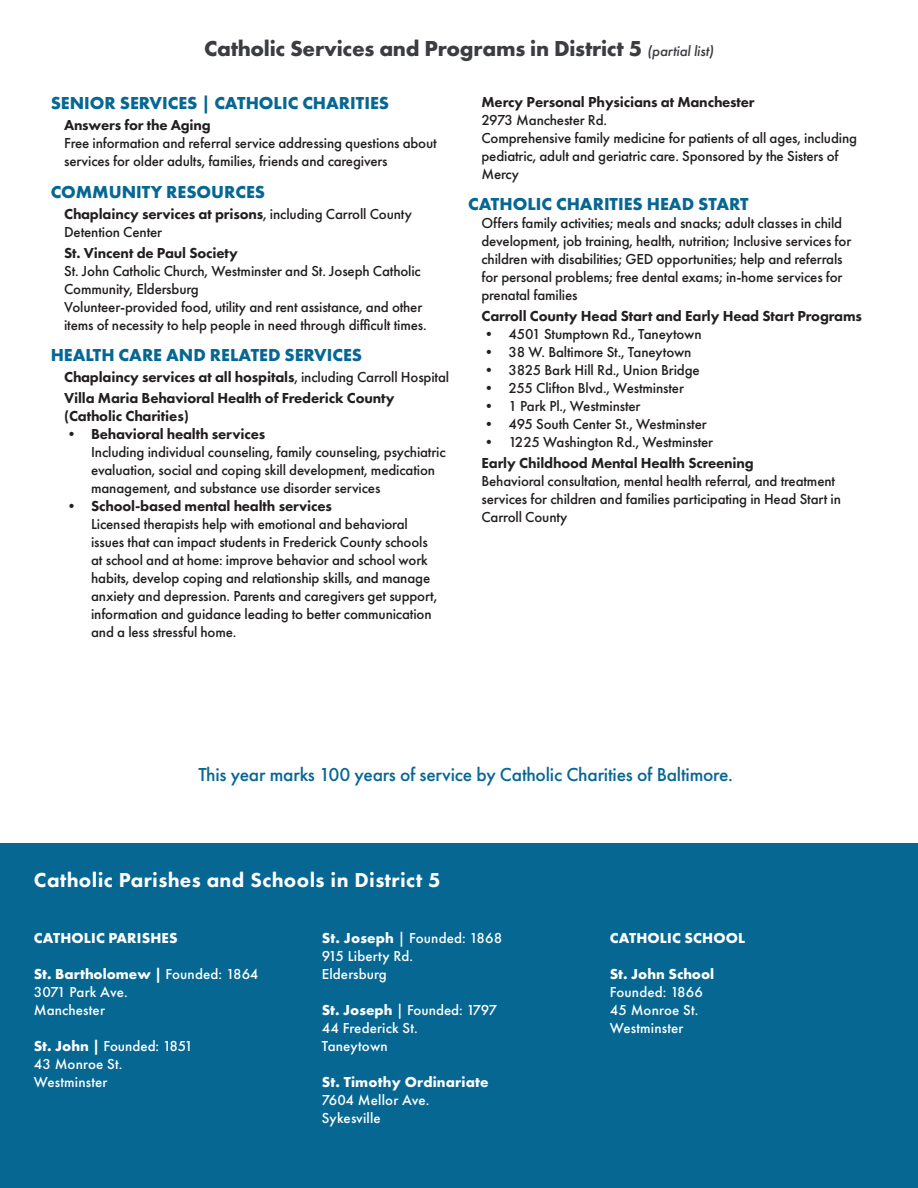
<style>
.page{position:relative;width:918px;height:1188px;background:#fff}
.page>*{position:absolute;margin:0;border:0;box-sizing:border-box;transform-origin:0 0}
.t1{font:700 22.5px "Futura PT";letter-spacing:-.01em;color:#3b3d41}
.t2{font:800 21px "Futura PT";letter-spacing:.02em;color:#fff}
.t3{font:500 19.5px "Futura PT";letter-spacing:-.01em;color:#066793}
.t4{font:700 18px "Futura PT";color:#066793}
.t5{font:500 15px/18px "Futura PT";letter-spacing:-.01em;color:#231f20}
.t6{font:800 15px/21px "Futura PT";letter-spacing:-.01em;color:#231f20}
.t7{font:500 15px/18px "Futura PT";letter-spacing:.01em;color:#fff}
.t8{font:700 15px "Futura PT";letter-spacing:.01em;color:#fff}
.s1{font-weight:500;font-style:italic;font-size:15px}
.s2{font-weight:800}
.s3{font-weight:500}
.s4{font-weight:700}
</style>
<div class="page">
<div style="left:0;top:844px;width:918px;height:344px;background:#066793"></div>
<h1 class="t1" style="left:204px;top:39px;width:511px">Catholic Services and Programs in District 5 <span class="s1">(partial list)</span></h1>
<p class="t4" style="left:51px;top:96px;width:340px">SENIOR SERVICES | CATHOLIC CHARITIES</p>
<p class="t6" style="left:64px;top:116px;width:148px">Answers for the Aging</p>
<p class="t5" style="left:64px;top:135px;width:374px">Free information and referral service addressing questions about services for older adults, families, friends and caregivers</p>
<p class="t4" style="left:51px;top:184px;width:216px">COMMUNITY RESOURCES</p>
<p class="t5" style="left:64px;top:206px;width:349px"><span class="s2">Chaplaincy services at prisons</span>, including Carroll County<br>Detention Center</p>
<p class="t6" style="left:64px;top:243px;width:175px">St. Vincent de Paul Society</p>
<p class="t5" style="left:64px;top:263px;width:364px">St. John Catholic Church, Westminster and St. Joseph Catholic Community, Eldersburg<br>Volunteer-provided food, utility and rent assistance, and other items of necessity to help people in need through difficult times.</p>
<p class="t4" style="left:51px;top:348px;width:313px">HEALTH CARE AND RELATED SERVICES</p>
<p class="t6" style="left:64px;top:368px;width:387px">Chaplaincy services at all hospitals<span class="s3">, including Carroll Hospital<br></span>Villa Maria Behavioral Health of Frederick County</p>
<p class="t6" style="left:64px;top:407px;width:126px">(Catholic Charities)</p>
<p class="t6" style="left:64px;top:425px;width:203px">• Behavioral health services</p>
<p class="t5" style="left:91px;top:444px;width:356px">Including individual counseling, family counseling, psychiatric evaluation, social and coping skill development, medication management, and substance use disorder services</p>
<p class="t6" style="left:64px;top:497px;width:269px">• School-based mental health services</p>
<p class="t5" style="left:91px;top:516px;width:348px">Licensed therapists help with emotional and behavioral issues that can impact students in Frederick County schools at school and at home: improve behavior and school work habits, develop coping and relationship skills, and manage anxiety and depression. Parents and caregivers get support, information and guidance leading to better communication and a less stressful home.</p>
<p class="t6" style="left:482px;top:93px;width:275px">Mercy Personal Physicians at Manchester</p>
<p class="t5" style="left:482px;top:112px;width:377px">2973 Manchester Rd.<br>Comprehensive family medicine for patients of all ages, including pediatric, adult and geriatric care. Sponsored by the Sisters of Mercy</p>
<p class="t4" style="left:468px;top:197px;width:282px">CATHOLIC CHARITIES HEAD START</p>
<p class="t5" style="left:482px;top:216px;width:371px">Offers family activities; meals and snacks; adult classes in child development, job training, health, nutrition; Inclusive services for children with disabilities; GED opportunities; help and referrals for personal problems; free dental exams; in-home services for prenatal families</p>
<p class="t6" style="left:482px;top:307px;width:382px">Carroll County Head Start and Early Head Start Programs</p>
<p class="t5" style="left:482px;top:327px;width:222px">• 4501 Stumptown Rd., Taneytown</p>
<p class="t5" style="left:482px;top:345px;width:212px">• 38 W. Baltimore St., Taneytown</p>
<p class="t5" style="left:482px;top:363px;width:220px">• 3825 Bark Hill Rd., Union Bridge</p>
<p class="t5" style="left:482px;top:381px;width:204px">• 255 Clifton Blvd., Westminster</p>
<p class="t5" style="left:482px;top:399px;width:161px">• 1 Park Pl., Westminster</p>
<p class="t5" style="left:482px;top:417px;width:227px">• 495 South Center St., Westminster</p>
<p class="t5" style="left:482px;top:435px;width:233px">• 1225 Washington Rd., Westminster</p>
<p class="t6" style="left:482px;top:454px;width:274px">Early Childhood Mental Health Screening</p>
<p class="t5" style="left:482px;top:474px;width:361px">Behavioral consultation, mental health referral, and treatment services for children and families participating in Head Start in<br>Carroll County</p>
<h3 class="t3" style="left:199px;top:766px;width:536px">This year marks 100 years of service by Catholic Charities of Baltimore.</h3>
<h2 class="t2" style="left:34px;top:871px;width:408px">Catholic Parishes and Schools in District 5</h2>
<p class="t8" style="left:34px;top:932px;width:145px">CATHOLIC PARISHES</p>
<p class="t7" style="left:34px;top:966px;width:226px"><span class="s4">St. Bartholomew |</span> Founded: 1864<br>3071 Park Ave.<br>Manchester</p>
<p class="t7" style="left:34px;top:1038px;width:161px"><span class="s4">St. John |</span> Founded: 1851<br>43 Monroe St.<br>Westminster</p>
<p class="t7" style="left:322px;top:930px;width:182px"><span class="s4">St. Joseph</span> | Founded: 1868<br>915 Liberty Rd.<br>Eldersburg</p>
<p class="t7" style="left:322px;top:1002px;width:177px"><span class="s4">St. Joseph</span> | Founded: 1797<br>44 Frederick St.<br>Taneytown</p>
<p class="t8" style="left:322px;top:1076px;width:168px">St. Timothy Ordinariate</p>
<p class="t7" style="left:322px;top:1092px;width:109px">7604 Mellor Ave.<br>Sykesville</p>
<p class="t8" style="left:610px;top:932px;width:137px">CATHOLIC SCHOOL</p>
<p class="t8" style="left:610px;top:968px;width:106px">St. John School</p>
<p class="t7" style="left:610px;top:984px;width:95px">Founded: 1866<br>45 Monroe St.<br>Westminster</p>
</div>
